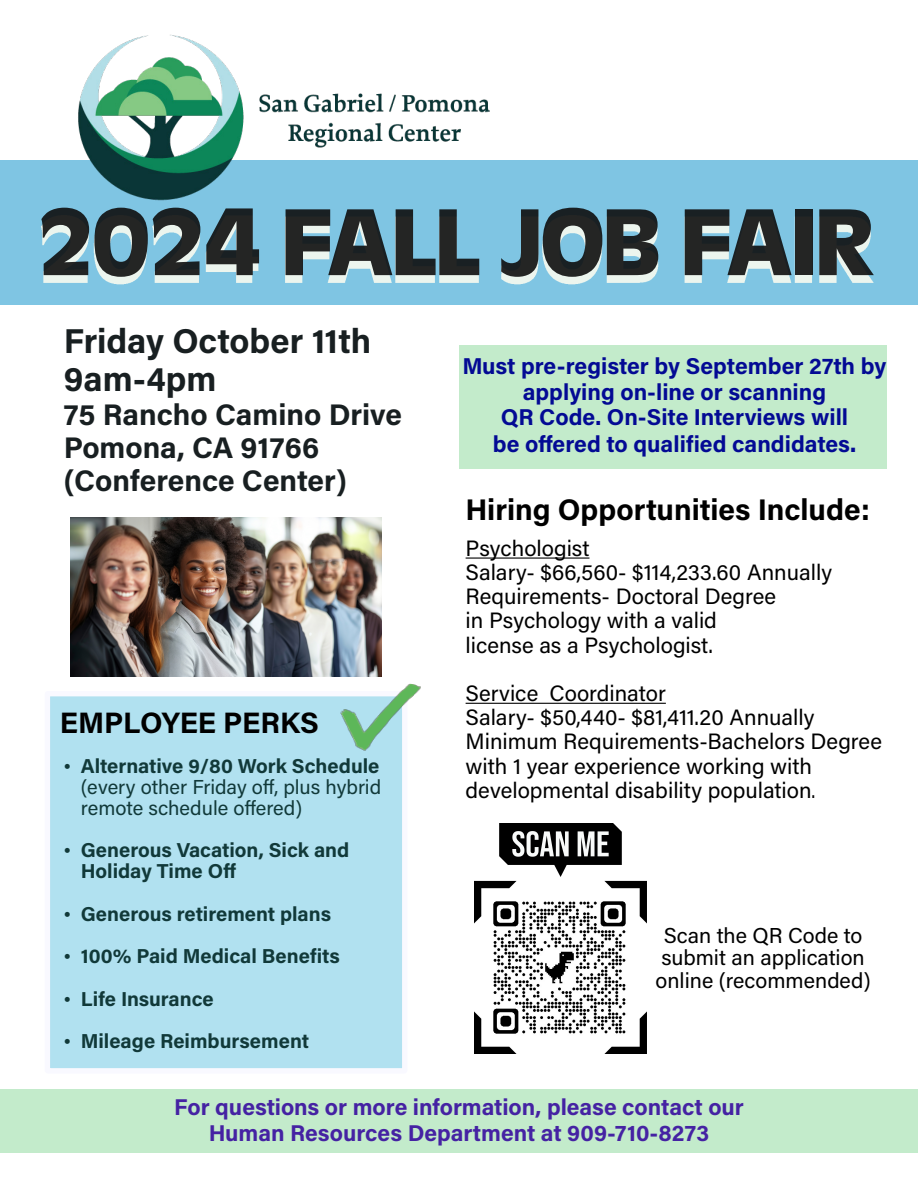
<style>
.page{position:relative;width:918px;height:1188px;background:#fff}
.page>*{position:absolute;margin:0;border:0;box-sizing:border-box;transform-origin:0 0}
.t1{font:700 98.7px "Antique Oli";letter-spacing:-.03em;color:rgb(15 15 15/.9)}
.t2{font:700 34.5px/38.7px "Acumin Pro";color:#181f21}
.t3{font:700 29.85px "Acumin Pro";color:#000}
.t4{font:700 29.7px/33.3px "Acumin Pro";color:#181f21}
.t5{font:700 29.55px "Acumin Pro";letter-spacing:-.005em;color:#000}
.t6{font:700 22.95px/25.8px "Acumin Pro";color:#030a94;text-align:center}
.t7{font:700 22.8px/25.3px "Acumin Pro";color:#4522a3;text-align:center}
.t8{font:22.2px/24.2px "Acumin Pro";color:#000}
.t9{font:21.6px/22.6px "Acumin Pro";color:#000;text-align:center}
.t10{font:700 20.1px/21.1px "Acumin Pro";color:#113939}
.t11{font:20.1px/21.1px "Acumin Pro";color:#113939;text-align:justify}
.s1{font-family:"Times New Roman"}
.s2{font-weight:700}
.s3{font-family:"Times New Roman";font-weight:400}
.s4{font-size:24.3px}
.s5{font-size:18.9px}
</style>
<div class="page">
<div style="left:0;top:161px;width:918px;height:144px;background:#7fc5e3"></div>
<img style="left:41px;top:215px;width:833px;height:70px">
<hr style="left:466px;top:558px;width:123px;height:1px;background:#000">
<hr style="left:466px;top:703px;width:200px;height:1px;background:#000">
<img style="left:474px;top:823px;width:173px;height:231px">
<img style="left:485px;top:893px;width:151px;height:150px">
<img style="left:73px;top:34px;width:421px;height:167px">
<div style="left:459px;top:345px;width:428px;height:123px;background:#c3ebcb"></div>
<div style="left:50px;top:696px;width:352px;height:373px;background:#b1e1f0"></div>
<img style="left:319px;top:676px;width:102px;height:80px">
<div style="left:0;top:1090px;width:918px;height:63px;background:#c3ebcb"></div>
<img style="left:71px;top:518px;width:310px;height:158px">
<h1 class="t1" style="left:36px;top:187px;width:840px">2024 FALL JOB FAIR</h1>
<h2 class="t2" style="left:64px;top:320px;width:309px">Friday October 11th<br>9am-4pm</h2>
<h3 class="t4" style="left:64px;top:396px;width:340px">75 Rancho Camino Drive<br>Pomona, CA 91766 (Conference Center)</h3>
<h3 class="t5" style="left:60px;top:702px;width:261px">EMPLOYEE PERKS</h3>
<p class="t11" style="left:81px;top:754px;width:302px;text-indent:-17px"><span class="s1">•</span> <span class="s2">Alternative 9/80 Work Schedule </span>(every other Friday off, plus hybrid remote schedule offered)</p>
<p class="t10" style="left:81px;top:839px;width:270px;text-indent:-17px"><span class="s3">•</span> Generous Vacation, Sick and<br>Holiday Time Off</p>
<p class="t10" style="left:64px;top:902px;width:269px"><span class="s3">•</span> Generous retirement plans</p>
<p class="t10" style="left:64px;top:945px;width:278px"><span class="s3">•</span> 100% Paid Medical Benefits</p>
<p class="t10" style="left:64px;top:987px;width:152px"><span class="s3">•</span> Life Insurance</p>
<p class="t10" style="left:64px;top:1029px;width:247px"><span class="s3">•</span> Mileage Reimbursement</p>
<p class="t6" style="left:462px;top:352px;width:426px">Must pre-register by September 27th by applying on-line or scanning<br>QR Code. On-Site Interviews will<br>be offered to qualified candidates<span class="s4">.</span></p>
<h3 class="t3" style="left:466px;top:489px;width:406px">Hiring Opportunities Include:</h3>
<p class="t8" style="left:466px;top:535px;width:368px">Psychologist<br>Salary- $66,560- $114,233.60 Annually<br>Requirements- Doctoral Degree<br>in Psychology with a valid<br>license as a Psychologist.</p>
<p class="t8" style="left:466px;top:680px;width:418px">Service Coordinator<br>Salary- $50,440- $81,411.20 Annually Minimum Requirements-Bachelors Degree with 1 year experience working with developmental disability population<span class="s5">.</span></p>
<p class="t9" style="left:656px;top:923px;width:217px">Scan the QR Code to submit an application online (recommended)</p>
<p class="t7" style="left:174px;top:1094px;width:571px">For questions or more information, please contact our<br>Human Resources Department at 909-710-8273</p>
</div>
